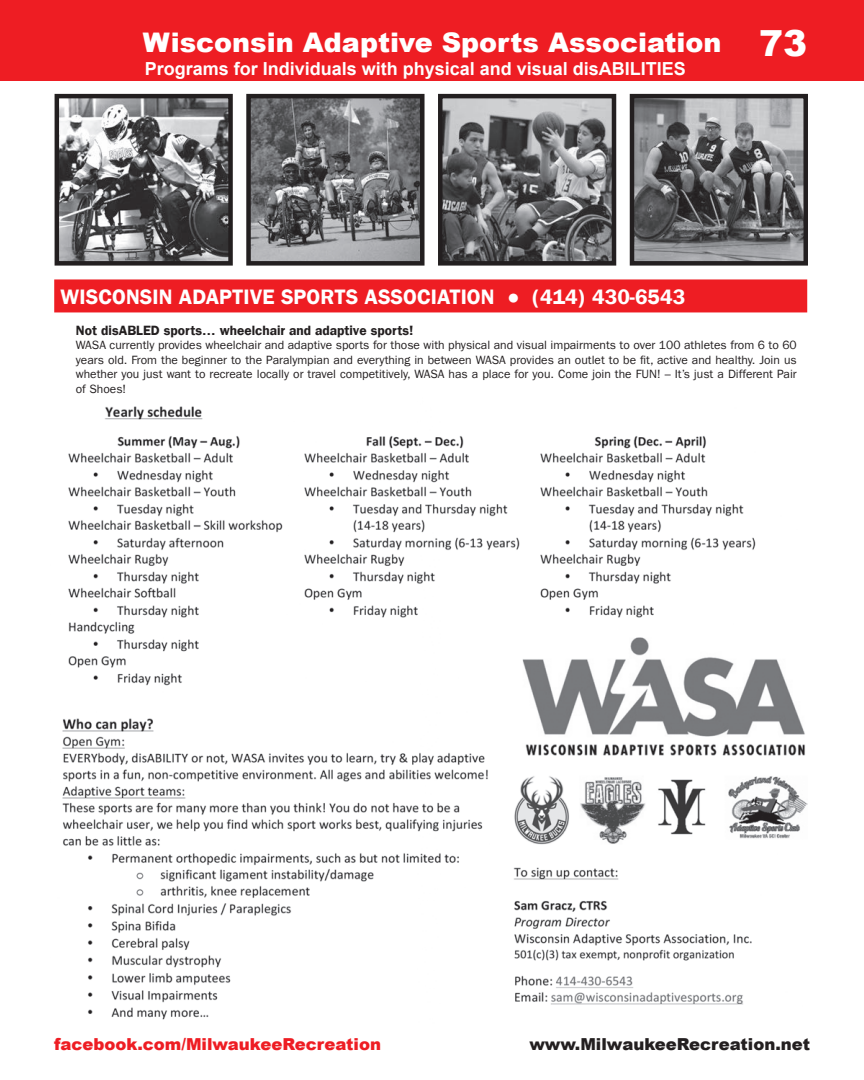
<style>
.page{position:relative;width:864px;height:1080px;background:#fff}
.page>*{position:absolute;margin:0;border:0;box-sizing:border-box;transform-origin:0 0}
.t1{font:900 27px "Arial";color:#fff}
.t2{font:600 21px "Franklin Gothic LT";color:#fff}
.t3{font:700 18px "Arial";color:#fff}
.t4{font:900 16.5px "Arial";color:#ee1d23}
.t5{font:900 16.5px "Arial";color:#231f20}
.t6{font:600 13.5px "Franklin Gothic LT";color:#231f20}
.t7{font:12px/14.4px "Franklin Gothic LT";color:#231f20;text-align:justify}
.s1{font-size:36px}
.s2{font-family:"Arial";font-weight:400}
</style>
<div class="page">
<div style="left:0;top:0;width:864px;height:81px;background:#ee1d23"></div>
<div style="left:54px;top:279px;width:753px;height:33px;background:#ee1d23"></div>
<img style="left:60px;top:99px;width:168px;height:162px">
<div style="left:55px;top:94px;width:178px;height:172px;border:4px solid #231f20"></div>
<img style="left:251px;top:99px;width:169px;height:162px">
<div style="left:246px;top:94px;width:179px;height:172px;border:4px solid #231f20"></div>
<img style="left:443px;top:99px;width:168px;height:162px">
<div style="left:438px;top:94px;width:178px;height:172px;border:4px solid #231f20"></div>
<img style="left:635px;top:99px;width:168px;height:162px">
<div style="left:630px;top:94px;width:178px;height:172px;border:4px solid #231f20"></div>
<img style="left:62px;top:406px;width:746px;height:614px">
<h1 class="t1" style="left:143px;top:23px;width:666px">Wisconsin Adaptive Sports Association <span class="s1">73</span></h1>
<h3 class="t3" style="left:145px;top:57px;width:543px">Programs for Individuals with physical and visual disABILITIES</h3>
<h2 class="t2" style="left:61px;top:285px;width:626px">WISCONSIN ADAPTIVE SPORTS ASSOCIATION <span class="s2">●</span> (414) 430-6543</h2>
<p class="t6" style="left:76px;top:322px;width:339px">Not disABLED sports… wheelchair and adaptive sports!</p>
<p class="t7" style="left:76px;top:338px;width:722px">WASA currently provides wheelchair and adaptive sports for those with physical and visual impairments to over 100 athletes from 6 to 60 years old. From the beginner to the Paralympian and everything in between WASA provides an outlet to be fit, active and healthy. Join us whether you just want to recreate locally or travel competitively, WASA has a place for you. Come join the FUN! – It’s just a Different Pair of Shoes!</p>
<h3 class="t4" style="left:54px;top:1032px;width:328px">facebook.com/MilwaukeeRecreation</h3>
<h3 class="t5" style="left:529px;top:1032px;width:282px">www.MilwaukeeRecreation.net</h3>
</div>
